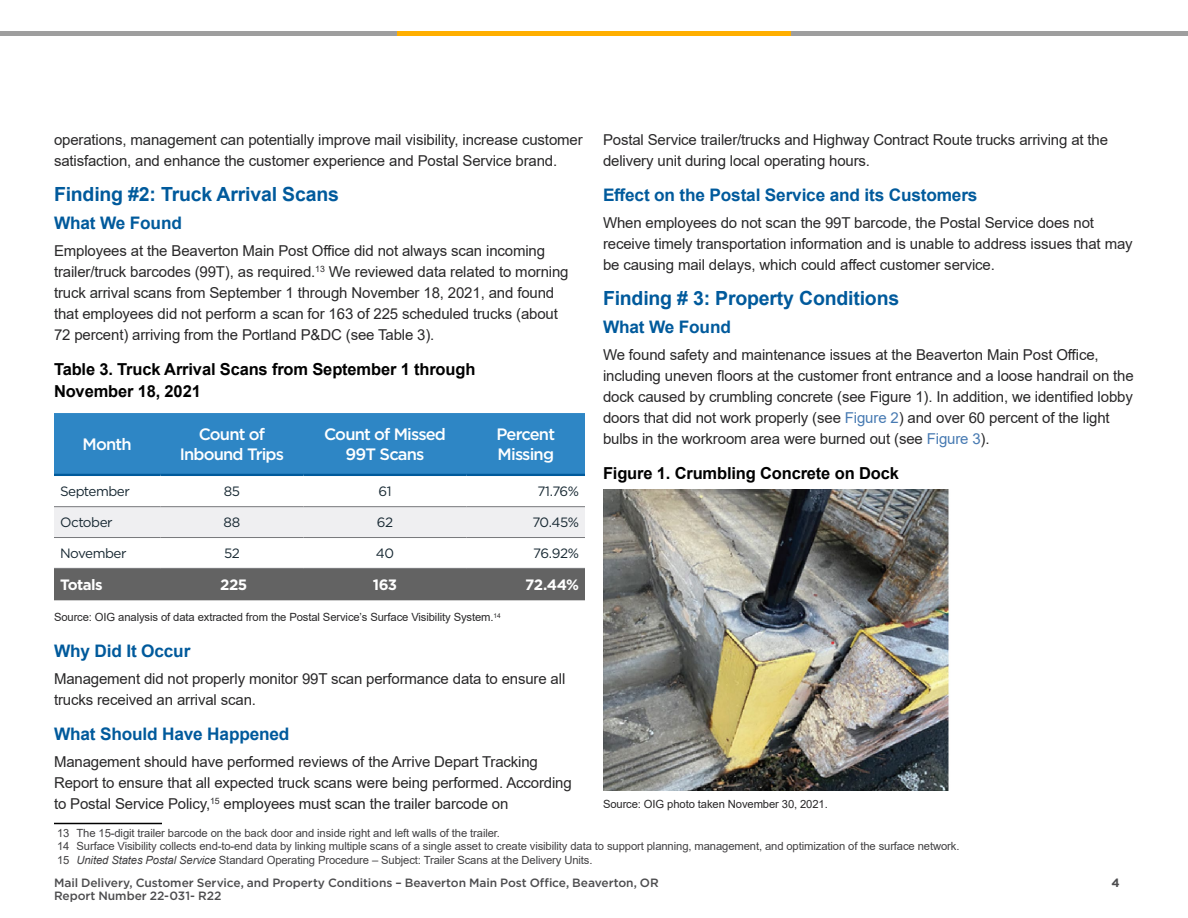
<style>
.page{position:relative;width:1188px;height:918px;background:#fff}
.page>*{position:absolute;margin:0;border:0;box-sizing:border-box;transform-origin:0 0}
.t1{font:700 19.5px "Arial";letter-spacing:-.01em;color:#005a9c}
.t2{font:700 17.25px "Arial";letter-spacing:-.01em;color:#005a9c}
.t3{font:700 16.5px/21.8px "Arial";letter-spacing:-.01em;color:#000}
.t4{font:500 16.5px/19.8px "Gotham";letter-spacing:-.05em;color:#fff;text-align:center}
.t5{font:15px/21px "Arial";letter-spacing:-.01em;color:#292829}
.t6{font:700 15px "Gotham";letter-spacing:-.04em;color:#fff}
.t7{font:13.5px "Gotham";letter-spacing:-.035em;color:#172832}
.t8{font:500 12px/13.5px "Gotham";letter-spacing:-.005em;color:#4d4d4f}
.t9{font:700 12px "Gotham";color:#4d4d4f}
.t10{font:11.25px/13.5px "Arial";letter-spacing:-.01em;color:#414042}
.t11{font:11.25px "Arial";letter-spacing:-.01em;color:#292829}
.s1{color:#477ab2}
.s2{font-style:italic}
</style>
<div class="page">
<div style="left:54px;top:413px;width:531px;height:61px;background:#2e86c5"></div>
<svg style="left:54px;top:567px;width:531px;height:1px"></svg>
<div style="left:54px;top:507px;width:531px;height:30px;background:#efeff1"></div>
<div style="left:54px;top:569px;width:531px;height:31px;background:#636363"></div>
<hr style="left:54px;top:474px;width:106px;height:2px;background:#005a9b">
<hr style="left:160px;top:474px;width:143px;height:2px;background:#005a9b">
<hr style="left:303px;top:474px;width:164px;height:2px;background:#005a9b">
<hr style="left:467px;top:474px;width:118px;height:2px;background:#005a9b">
<hr style="left:54px;top:506px;width:106px;height:1px;background:#77787b">
<hr style="left:160px;top:506px;width:143px;height:1px;background:#77787b">
<hr style="left:303px;top:506px;width:164px;height:1px;background:#77787b">
<hr style="left:467px;top:506px;width:118px;height:1px;background:#77787b">
<hr style="left:54px;top:537px;width:106px;height:1px;background:#77787b">
<hr style="left:160px;top:537px;width:143px;height:1px;background:#77787b">
<hr style="left:303px;top:537px;width:164px;height:1px;background:#77787b">
<hr style="left:467px;top:537px;width:118px;height:1px;background:#77787b">
<hr style="left:54px;top:568px;width:106px;height:1px;background:#77787b">
<hr style="left:160px;top:568px;width:143px;height:1px;background:#77787b">
<hr style="left:303px;top:568px;width:164px;height:1px;background:#77787b">
<hr style="left:467px;top:568px;width:118px;height:1px;background:#77787b">
<hr style="left:54px;top:823px;width:108px;height:1px;background:#000">
<img style="left:603px;top:489px;width:346px;height:301px">
<hr style="left:0;top:32px;width:1188px;height:4px;background:#9e9e9e">
<div style="left:397px;top:31px;width:394px;height:5px;background:#ffaf00"></div>
<p class="t5" style="left:603px;top:129px;width:507px">Postal Service trailer/trucks and Highway Contract Route trucks arriving at the delivery unit during local operating hours.</p>
<p class="t2" style="left:603px;top:183px;width:376px">Effect on the Postal Service and its Customers</p>
<p class="t5" style="left:603px;top:212px;width:531px">When employees do not scan the 99T barcode, the Postal Service does not receive timely transportation information and is unable to address issues that may be causing mail delays, which could affect customer service.</p>
<h1 class="t1" style="left:603px;top:284px;width:298px">Finding # 3: Property Conditions</h1>
<p class="t2" style="left:603px;top:315px;width:129px">What We Found</p>
<p class="t5" style="left:603px;top:344px;width:532px">We found safety and maintenance issues at the Beaverton Main Post Office, including uneven floors at the customer front entrance and a loose handrail on the dock caused by crumbling concrete (see Figure 1). In addition, we identified lobby doors that did not work properly (see <span class="s1">Figure 2</span>) and over 60 percent of the light bulbs in the workroom area were burned out (see <span class="s1">Figure 3</span>).</p>
<p class="t3" style="left:603px;top:463px;width:297px">Figure 1. Crumbling Concrete on Dock</p>
<p class="t5" style="left:54px;top:129px;width:530px">operations, management can potentially improve mail visibility, increase customer satisfaction, and enhance the customer experience and Postal Service brand.</p>
<h1 class="t1" style="left:54px;top:180px;width:286px">Finding #2: Truck Arrival Scans</h1>
<p class="t2" style="left:54px;top:210px;width:129px">What We Found</p>
<p class="t5" style="left:54px;top:240px;width:516px">Employees at the Beaverton Main Post Office did not always scan incoming trailer/truck barcodes (99T), as required.<sup>13</sup> We reviewed data related to morning truck arrival scans from September 1 through November 18, 2021, and found that employees did not perform a scan for 163 of 225 scheduled trucks (about 72 percent) arriving from the Portland P&amp;DC (see Table 3).</p>
<p class="t3" style="left:54px;top:358px;width:423px">Table 3. Truck Arrival Scans from September 1 through<br>November 18, 2021</p>
<p class="t4" style="left:83px;top:434px;width:51px">Month</p>
<p class="t4" style="left:180px;top:424px;width:106px">Count of<br>Inbound Trips</p>
<p class="t4" style="left:324px;top:424px;width:123px">Count of Missed<br>99T Scans</p>
<p class="t4" style="left:497px;top:424px;width:60px;text-align:left">Percent<br>Missing</p>
<p class="t7" style="left:60px;top:484px;width:72px">September</p>
<p class="t7" style="left:224px;top:484px;width:18px">85</p>
<p class="t7" style="left:378px;top:484px;width:15px">61</p>
<p class="t7" style="left:537px;top:484px;width:43px">71.76%</p>
<p class="t7" style="left:60px;top:515px;width:54px">October</p>
<p class="t7" style="left:224px;top:515px;width:18px">88</p>
<p class="t7" style="left:377px;top:515px;width:18px">62</p>
<p class="t7" style="left:532px;top:515px;width:48px">70.45%</p>
<p class="t7" style="left:60px;top:546px;width:68px">November</p>
<p class="t7" style="left:224px;top:546px;width:17px">52</p>
<p class="t7" style="left:376px;top:546px;width:20px">40</p>
<p class="t7" style="left:533px;top:546px;width:47px">76.92%</p>
<p class="t6" style="left:60px;top:576px;width:44px">Totals</p>
<p class="t6" style="left:220px;top:576px;width:28px">225</p>
<p class="t6" style="left:373px;top:576px;width:26px">163</p>
<p class="t6" style="left:525px;top:576px;width:55px">72.44%</p>
<p class="t11" style="left:54px;top:610px;width:448px">Source: OIG analysis of data extracted from the Postal Service’s Surface Visibility System.<sup>14</sup></p>
<p class="t2" style="left:54px;top:638px;width:138px">Why Did It Occur</p>
<p class="t5" style="left:54px;top:668px;width:513px">Management did not properly monitor 99T scan performance data to ensure all trucks received an arrival scan.</p>
<p class="t2" style="left:54px;top:722px;width:237px">What Should Have Happened</p>
<p class="t5" style="left:54px;top:751px;width:519px">Management should have performed reviews of the Arrive Depart Tracking<br>Report to ensure that all expected truck scans were being performed. According to Postal Service Policy,<sup>15</sup> employees must scan the trailer barcode on</p>
<p class="t10" style="left:57px;top:826px;width:904px">13 The 15-digit trailer barcode on the back door and inside right and left walls of the trailer.<br>14 Surface Visibility collects end-to-end data by linking multiple scans of a single asset to create visibility data to support planning, management, and optimization of the surface network.<br>15 <span class="s2">United States Postal Service</span> Standard Operating Procedure – Subject: Trailer Scans at the Delivery Units.</p>
<p class="t11" style="left:603px;top:796px;width:226px">Source: OIG photo taken November 30, 2021.</p>
<p class="t8" style="left:54px;top:875px;width:606px">Mail Delivery, Customer Service, and Property Conditions – Beaverton Main Post Office, Beaverton, OR<br>Report Number 22-031- R22</p>
<p class="t9" style="left:1111px;top:875px;width:10px">4</p>
</div>
